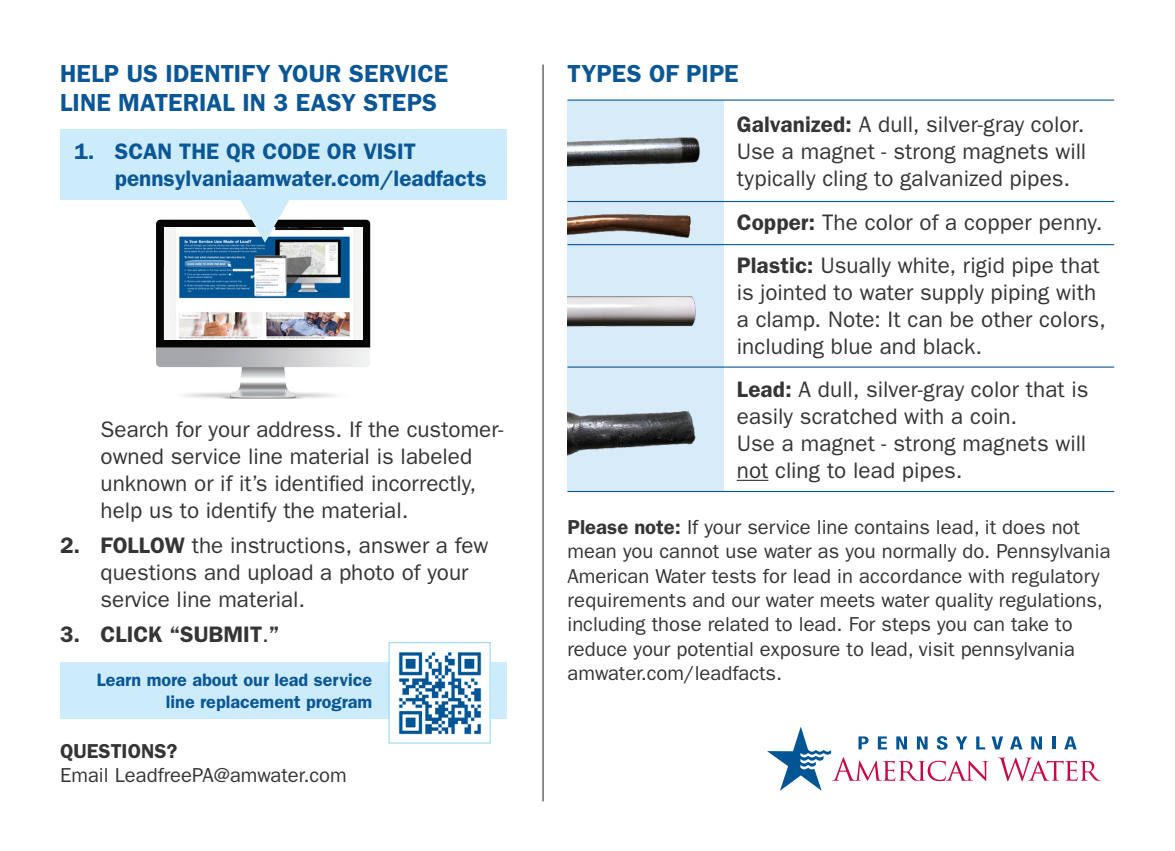
<style>
.page{position:relative;width:1175px;height:851px;background:#fff}
.page>*{position:absolute;margin:0;border:0;box-sizing:border-box;transform-origin:0 0}
.Subhead{font:600 24.75px/29.2px "ITC Franklin Gothic Std";letter-spacing:.005em;color:#0b5795}
.t1{font:22.5px/27px "ITC Franklin Gothic Std";color:#363536}
.t2{font:600 22.5px/27px "ITC Franklin Gothic Std";color:#0b5795}
.t3{font:600 22.5px "ITC Franklin Gothic Std";color:#363536}
.t4{font:20.25px/24.3px "ITC Franklin Gothic Std";color:#363536}
.t5{font:600 18px/21.6px "ITC Franklin Gothic Std";color:#0b5795;text-align:right}
.s1{font-weight:600}
.s2{font-weight:400}
</style>
<div class="page">
<img style="left:156px;top:220px;width:214px;height:179px">
<img style="left:164px;top:227px;width:198px;height:112px">
<hr style="left:542px;top:65px;width:1px;height:736px;background:#363536">
<div style="left:60px;top:129px;width:446px;height:71px;background:#ccecfb"></div>
<svg style="left:234px;top:200px;width:62px;height:43px"></svg>
<div style="left:60px;top:662px;width:446px;height:56px;background:#ccecfb"></div>
<img style="left:390px;top:652px;width:99px;height:83px">
<div style="left:388px;top:642px;width:103px;height:101px;border:1px solid #99dbf8"></div>
<div style="left:567px;top:100px;width:156px;height:391px;background:#d7ebf8"></div>
<img style="left:567px;top:214px;width:148px;height:32px">
<img style="left:567px;top:137px;width:133px;height:30px">
<img style="left:567px;top:396px;width:157px;height:70px">
<img style="left:567px;top:296px;width:129px;height:31px">
<hr style="left:736px;top:480px;width:32px;height:1px;background:#363536">
<hr style="left:567px;top:201px;width:547px;height:1px;background:#0b5795">
<hr style="left:567px;top:244px;width:547px;height:1px;background:#0b5795">
<hr style="left:567px;top:366px;width:547px;height:1px;background:#0b5795">
<hr style="left:567px;top:99px;width:547px;height:2px;background:#0b5795">
<hr style="left:567px;top:491px;width:547px;height:1px;background:#0b5795">
<svg style="left:767px;top:726px;width:333px;height:64px"></svg>
<p class="Subhead" style="left:60px;top:58px;width:389px">HELP US IDENTIFY YOUR SERVICE<br>LINE MATERIAL IN 3 EASY STEPS</p>
<p class="t2" style="left:115px;top:138px;width:373px;text-indent:-40px">1. SCAN THE QR CODE OR VISIT pennsylvaniaamwater.com/leadfacts</p>
<p class="t1" style="left:101px;top:416px;width:404px">Search for your address. If the customer&shy;owned service line material is labeled unknown or if it’s identified incorrectly, help us to identify the material.</p>
<p class="t1" style="left:101px;top:532px;width:389px;text-indent:-40px"><span class="s1">2. FOLLOW</span> the instructions, answer a few questions and upload a photo of your service line material.</p>
<p class="t3" style="left:60px;top:621px;width:221px">3. CLICK “SUBMIT<span class="s2">.</span>”</p>
<p class="t5" style="left:97px;top:669px;width:277px">Learn more about our lead service line replacement program</p>
<p class="t4" style="left:60px;top:738px;width:288px"><span class="s1">QUESTIONS?<br></span>Email LeadfreePA@amwater.com</p>
<p class="Subhead" style="left:567px;top:58px;width:173px">TYPES OF PIPE</p>
<p class="t1" style="left:736px;top:111px;width:351px;text-align:justify"><span class="s1">Galvanized:</span> A dull, silver-gray color.<br>Use a magnet - strong magnets will typically cling to galvanized pipes.</p>
<p class="t1" style="left:736px;top:200px;width:367px;line-height:43.2px"><span class="s1">Copper:</span> The color of a copper penny.<br><span class="s1">Plastic:</span> Usually white, rigid pipe that</p>
<p class="t1" style="left:736px;top:279px;width:370px">is jointed to water supply piping with a clamp. Note: It can be other colors, including blue and black.</p>
<p class="t1" style="left:736px;top:376px;width:353px"><span class="s1">Lead:</span> A dull, silver-gray color that is easily scratched with a coin.<br>Use a magnet - strong magnets will not cling to lead pipes.</p>
<p class="t4" style="left:567px;top:515px;width:544px"><span class="s1">Please note:</span> If your service line contains lead, it does not mean you cannot use water as you normally do. Pennsylvania American Water tests for lead in accordance with regulatory requirements and our water meets water quality regulations, including those related to lead. For steps you can take to reduce your potential exposure to lead, visit pennsylvania amwater.com/leadfacts.</p>
</div>
